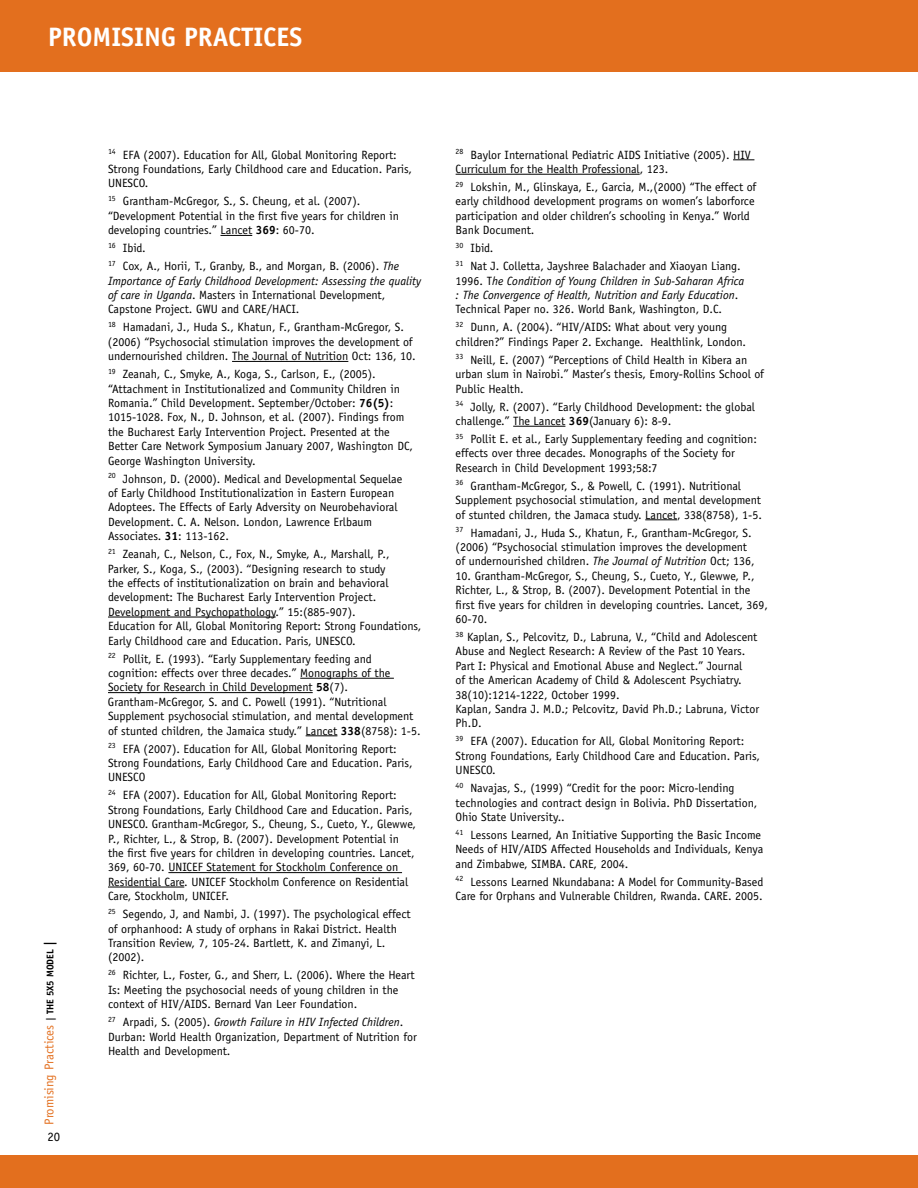
<style>
.page{position:relative;width:918px;height:1188px;background:#fff}
.page>*{position:absolute;margin:0;border:0;box-sizing:border-box;transform-origin:0 0}
.t1{font:700 26.7px "Officina Sans";color:#fff}
.t2{font:12.75px "Officina Sans";color:#e36f1e}
.t3{font:12.75px "Officina Sans";color:#000}
.t4{font:12px/14.4px "Officina Sans";color:#000}
.t5{font:italic 12px/14.4px "Officina Sans";color:#000}
.s1{font-weight:700;font-size:9.75px;color:#000}
.s2{font-weight:700;color:#000}
.s3{font-weight:700}
.s4{font-style:italic}
.s5{font-style:normal}
</style>
<div class="page">
<div style="left:0;top:1155px;width:918px;height:33px;background:#e36f1e"></div>
<div style="left:0;top:0;width:918px;height:72px;background:#e36f1e"></div>
<hr style="left:220px;top:235px;width:32px;height:1px;background:#000">
<hr style="left:232px;top:361px;width:116px;height:1px;background:#000">
<hr style="left:108px;top:617px;width:168px;height:1px;background:#000">
<hr style="left:300px;top:678px;width:94px;height:1px;background:#000">
<hr style="left:108px;top:692px;width:205px;height:1px;background:#000">
<hr style="left:306px;top:736px;width:31px;height:1px;background:#000">
<hr style="left:168px;top:872px;width:234px;height:1px;background:#000">
<hr style="left:108px;top:887px;width:76px;height:1px;background:#000">
<svg style="left:733px;top:160px;width:21px;height:1px"></svg>
<hr style="left:456px;top:174px;width:184px;height:1px;background:#000">
<hr style="left:513px;top:426px;width:52px;height:1px;background:#000">
<hr style="left:645px;top:520px;width:32px;height:1px;background:#000">
<h1 class="t1" style="left:48px;top:20px;width:256px">PROMISING PRACTICES</h1>
<p class="t2" style="left:42px;top:1125px;width:185px;rotate:-90deg">Promising Practices <span class="s1">| THE 5X5 MODEL</span> <span class="s2">|</span></p>
<p class="t3" style="left:48px;top:1129px;width:14px">20</p>
<p class="t4" style="left:108px;top:147px;width:306px"><sup>14</sup> EFA (2007). Education for All, Global Monitoring Report:<br>Strong Foundations, Early Childhood care and Education. Paris,<br>UNESCO.</p>
<p class="t4" style="left:108px;top:194px;width:293px"><sup>15</sup> Grantham-McGregor, S., S. Cheung, et al. (2007). “Development Potential in the first five years for children in developing countries.” Lancet <span class="s3">369</span>: 60-70.</p>
<p class="t4" style="left:108px;top:239px;width:293px;line-height:18px"><sup>16</sup> Ibid.<br><sup>17</sup> Cox, A., Horii, T., Granby, B., and Morgan, B. (2006). <span class="s4">The</span></p>
<p class="t5" style="left:108px;top:273px;width:315px">Importance of Early Childhood Development: Assessing the quality of care in Uganda<span class="s5">. Masters in International Development,<br>Capstone Project. GWU and CARE/HACI.</span></p>
<p class="t4" style="left:108px;top:320px;width:309px"><sup>18</sup> Hamadani, J., Huda S., Khatun, F., Grantham-McGregor, S. (2006) “Psychosocial stimulation improves the development of undernourished children. The Journal of Nutrition Oct: 136, 10.</p>
<p class="t4" style="left:108px;top:367px;width:307px"><sup>19</sup> Zeanah, C., Smyke, A., Koga, S., Carlson, E., (2005). “Attachment in Institutionalized and Community Children in Romania.” Child Development. September/October: <span class="s3">76(5)</span>:<br>1015-1028. Fox, N., D. Johnson, et al. (2007). Findings from the Bucharest Early Intervention Project. Presented at the Better Care Network Symposium January 2007, Washington DC, George Washington University.</p>
<p class="t4" style="left:108px;top:471px;width:296px"><sup>20</sup> Johnson, D. (2000). Medical and Developmental Sequelae of Early Childhood Institutionalization in Eastern European Adoptees. The Effects of Early Adversity on Neurobehavioral Development. C. A. Nelson. London, Lawrence Erlbaum Associates. <span class="s3">31</span>: 113-162 .</p>
<p class="t4" style="left:108px;top:547px;width:315px"><sup>21</sup> Zeanah, C., Nelson, C., Fox, N., Smyke, A., Marshall, P., Parker, S., Koga, S., (2003). “Designing research to study<br>the effects of institutionalization on brain and behavioral development: The Bucharest Early Intervention Project.<br>Development and Psychopathology.” 15 :(885-907).<br>Education for All, Global Monitoring Report: Strong Foundations, Early Childhood care and Education. Paris, UNESCO.</p>
<p class="t4" style="left:108px;top:651px;width:72px"><sup>22</sup> Pollit, E. (1993</p>
<p class="t4" style="left:108px;top:651px;width:284px;text-indent:89px">). “Early Supplementary feeding and cognition: effects over three decades.” Monographs of the Society for Research in Child Development <span class="s3">58</span>(7).<br>Grantham-McGregor, S. and C. Powell (1991</p>
<p class="t4" style="left:108px;top:695px;width:307px;text-indent:210px">). “Nutritional<br>Supplement psychosocial stimulation, and mental development of stunted children, the Jamaica study.” Lancet <span class="s3">338</span>(8758</p>
<p class="t4" style="left:108px;top:722px;width:314px;line-height:18px;text-indent:281px">): 1-5.<br><sup>23</sup> EFA (2007). Education for All, Global Monitoring Report:</p>
<p class="t4" style="left:108px;top:756px;width:306px">Strong Foundations, Early Childhood Care and Education. Paris,<br>UNESCO</p>
<p class="t4" style="left:108px;top:788px;width:310px"><sup>24</sup> EFA (2007). Education for All, Global Monitoring Report:<br>Strong Foundations, Early Childhood Care and Education. Paris, UNESCO. Grantham-McGregor, S., Cheung, S., Cueto, Y., Glewwe, P., Richter, L., &amp; Strop, B. (2007). Development Potential in the first five years for children in developing countries. Lancet, 369, 60-70. UNICEF Statement for Stockholm Conference on Residential Care. UNICEF Stockholm Conference on Residential Care, Stockholm, UNICEF.</p>
<p class="t4" style="left:108px;top:907px;width:157px"><sup>25</sup> Segendo, J, and Nambi, J. (1997</p>
<p class="t4" style="left:108px;top:907px;width:304px;text-indent:174px">). The psychological effect of orphanhood: A study of orphans in Rakai District. Health Transition Review, 7, 105-24. Bartlett, K. and Zimanyi, L. (2002).</p>
<p class="t4" style="left:108px;top:968px;width:308px"><sup>26</sup> Richter, L., Foster, G., and Sherr, L. (2006). Where the Heart<br>Is: Meeting the psychosocial needs of young children in the context of HIV/AIDS. Bernard Van Leer Foundation.</p>
<p class="t4" style="left:108px;top:1015px;width:310px"><sup>27</sup> Arpadi, S. (2005). <span class="s4">Growth Failure in HIV Infected Children</span>.<br>Durban: World Health Organization, Department of Nutrition for<br>Health and Development.</p>
<p class="t4" style="left:456px;top:147px;width:297px"><sup>28</sup> Baylor International Pediatric AIDS Initiative (2005). HIV<br>Curriculum for the Health Professional, 123 .</p>
<p class="t4" style="left:456px;top:180px;width:302px"><sup>29</sup> Lokshin, M., Glinskaya, E., Garcia, M.,(2000) “The effect of early childhood development programs on women’s laborforce participation and older children’s schooling in Kenya.” World Bank Document.</p>
<p class="t4" style="left:456px;top:239px;width:287px;line-height:18px"><sup>30</sup> Ibid.<br><sup>31</sup> Nat J. Colletta, Jayshree Balachader and Xiaoyan Liang.</p>
<p class="t4" style="left:456px;top:273px;width:7px">1996</p>
<p class="t5" style="left:456px;top:273px;width:290px;text-indent:24px"><span class="s5">. T</span>he Condition of Young Children in Sub-Saharan Africa : The Convergence of Health, Nutrition and Early Education<span class="s5">.<br>Technical Paper no. 326. World Bank, Washington, D.C.</span></p>
<p class="t4" style="left:456px;top:320px;width:292px"><sup>32</sup> Dunn, A. (2004). “HIV/AIDS: What about very young children?” Findings Paper 2. Exchange. Healthlink, London.</p>
<p class="t4" style="left:456px;top:353px;width:310px"><sup>33</sup> Neill, E. (2007) “Perceptions of Child Health in Kibera an urban slum in Nairobi.” Master’s thesis, Emory-Rollins School of<br>Public Health.</p>
<p class="t4" style="left:456px;top:399px;width:301px"><sup>34</sup> Jolly, R. (2007). “Early Childhood Development: the global challenge.” The Lancet <span class="s3">369</span>(January 6): 8-9.</p>
<p class="t4" style="left:456px;top:432px;width:303px"><sup>35</sup> Pollit E. et al., Early Supplementary feeding and cognition: effects over three decades. Monographs of the Society for<br>Research in Child Development 1993</p>
<p class="t4" style="left:456px;top:459px;width:205px;line-height:18px;text-align:right">;58:7<br><sup>36</sup> Grantham-McGregor, S., &amp; Powell, C. (1991</p>
<p class="t4" style="left:456px;top:479px;width:307px;text-indent:222px">). Nutritional<br>Supplement psychosocial stimulation, and mental development of stunted children, the Jamaca study. Lancet, 338 (8758</p>
<p class="t4" style="left:456px;top:506px;width:308px;line-height:18px;text-indent:275px">), 1-5.<br><sup>37</sup> Hamadani, J., Huda S., Khatun, F., Grantham-McGregor, S.</p>
<p class="t4" style="left:456px;top:540px;width:301px">(2006) “Psychosocial stimulation improves the development of undernourished children. <span class="s4">The Journal of Nutrition</span> Oct; 136 ,</p>
<p class="t4" style="left:456px;top:569px;width:314px">10. Grantham-McGregor, S., Cheung, S., Cueto, Y., Glewwe, P., Richter, L., &amp; Strop, B. (2007). Development Potential in the first five years for children in developing countries. Lancet, 369 , 60-70.</p>
<p class="t4" style="left:456px;top:630px;width:303px"><sup>38</sup> Kaplan, S., Pelcovitz, D., Labruna, V., “Child and Adolescent Abuse and Neglect Research: A Review of the Past 10 Years.<br>Part I: Physical and Emotional Abuse and Neglect.” Journal<br>of the American Academy of Child &amp; Adolescent Psychiatry.<br>38(10):1214</p>
<p class="t4" style="left:516px;top:687px;width:11px">-1222</p>
<p class="t4" style="left:544px;top:687px;width:55px">, October 1999</p>
<p class="t4" style="left:456px;top:687px;width:305px;text-indent:161px">.<br>Kaplan, Sandra J. M.D.; Pelcovitz, David Ph.D.; Labruna, Victor<br>Ph.D.</p>
<p class="t4" style="left:456px;top:734px;width:306px"><sup>39</sup> EFA (2007). Education for All, Global Monitoring Report:<br>Strong Foundations, Early Childhood Care and Education. Paris,<br>UNESCO.</p>
<p class="t4" style="left:456px;top:781px;width:86px"><sup>40</sup> Navajas, S., (1999</p>
<p class="t4" style="left:456px;top:781px;width:303px;text-indent:103px">) “Credit for the poor: Micro-lending technologies and contract design in Bolivia. PhD Dissertation,<br>Ohio State University..</p>
<p class="t4" style="left:456px;top:828px;width:309px"><sup>41</sup> Lessons Learned, An Initiative Supporting the Basic Income<br>Needs of HIV/AIDS Affected Households and Individuals, Kenya and Zimbabwe, SIMBA. CARE, 2004.</p>
<p class="t4" style="left:456px;top:875px;width:309px"><sup>42</sup> Lessons Learned Nkundabana: A Model for Community-Based<br>Care for Orphans and Vulnerable Children, Rwanda. CARE. 2005.</p>
</div>
